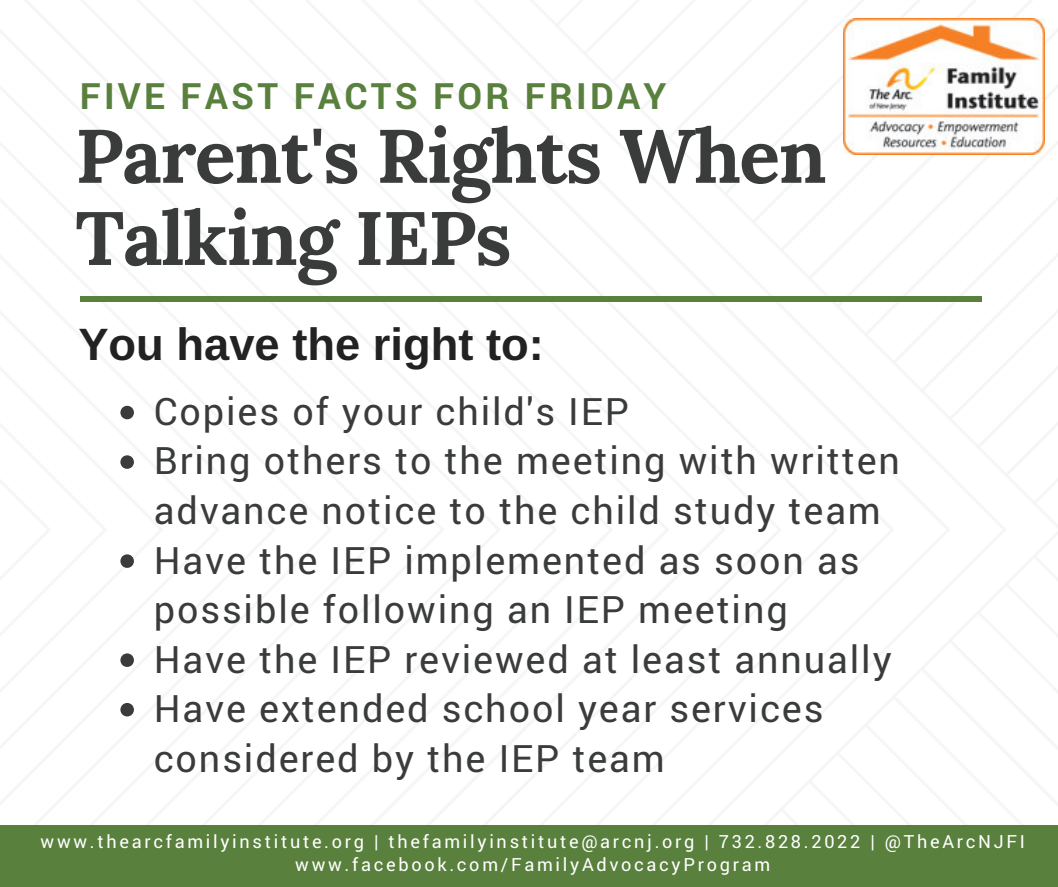
<style>
.page{position:relative;width:1058px;height:887px;background:#fff}
.page>*{position:absolute;margin:0;border:0;box-sizing:border-box;transform-origin:0 0}
.t1{font:700 75.45px/82.2px "Lora";letter-spacing:-.02em;color:#3a3b3b}
.t2{font:700 45.3px "Arimo";color:#222}
.t3{font:37.8px/49.5px "Roboto";letter-spacing:.05em;color:#3a3b3b}
.t4{font:700 36.3px "Roboto";letter-spacing:.09em;color:#59803d}
.t5{font:18.15px/22.5px "Roboto";letter-spacing:.15em;color:#fff;text-align:center}
</style>
<div class="page">
<div style="left:80px;top:296px;width:901px;height:6px;background:#59803d"></div>
<svg style="left:120px;top:406px;width:14px;height:13px"></svg>
<svg style="left:120px;top:455px;width:14px;height:14px"></svg>
<svg style="left:120px;top:554px;width:14px;height:14px"></svg>
<svg style="left:120px;top:653px;width:14px;height:14px"></svg>
<svg style="left:120px;top:703px;width:14px;height:13px"></svg>
<div style="left:0;top:825px;width:1057px;height:61px;background:#59803d"></div>
<img style="left:843px;top:18px;width:201px;height:136px">
<p class="t4" style="left:80px;top:70px;width:588px">FIVE FAST FACTS FOR FRIDAY</p>
<h1 class="t1" style="left:75px;top:114px;width:752px">Parent's Rights When<br>Talking IEPs</h1>
<p class="t2" style="left:78px;top:319px;width:467px">You have the right to:</p>
<p class="t3" style="left:154px;top:385px;width:747px">Copies of your child's IEP<br>Bring others to the meeting with written advance notice to the child study team Have the IEP implemented as soon as possible following an IEP meeting<br>Have the IEP reviewed at least annually Have extended school year services considered by the IEP team</p>
<p class="t5" style="left:41px;top:830px;width:985px">www.thearcfamilyinstitute.org | thefamilyinstitute@arcnj.org | 732.828.2022 | @TheArcNJFI www.facebook.com/FamilyAdvocacyProgram</p>
</div>
